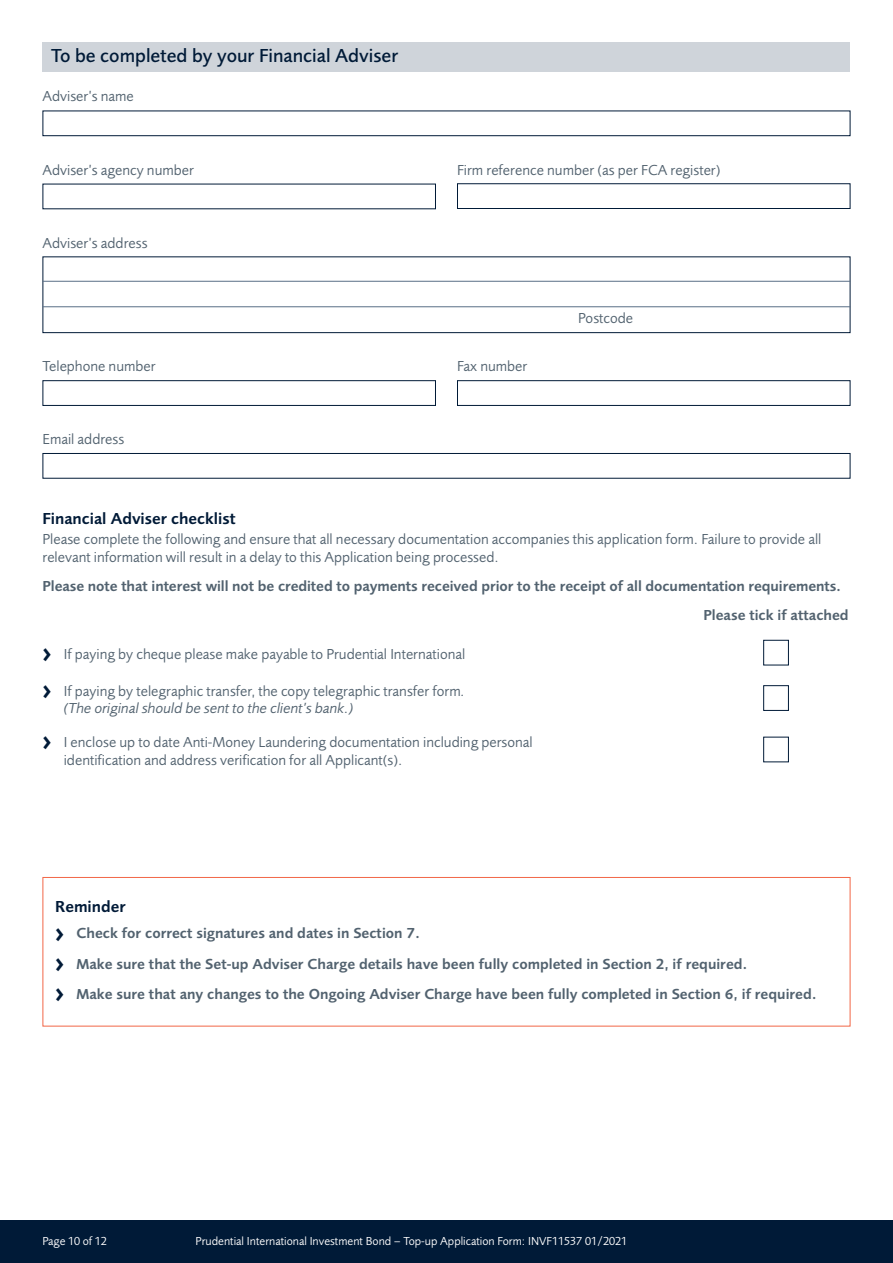
<style>
.page{position:relative;width:893px;height:1263px;background:#fff}
.page>*{position:absolute;margin:0;border:0;box-sizing:border-box;transform-origin:0 0}
.t1{font:500 19.5px "Pru Sans";color:#001a37}
.t2{font:600 16.5px "Pru Sans";color:#001a37}
.t3{font:15px/17.7px "Pru Sans";color:#52626f}
.t4{font:600 15px/30.5px "Pru Sans";color:#52626f}
.t5{font:12px "Pru Sans";color:#fff}
.s1{font-family:"Meta";font-weight:700;font-size:21px;color:#001a37}
.s2{font-style:italic}
</style>
<div class="page">
<div style="left:0;top:1220px;width:893px;height:43px;background:#001a37"></div>
<div style="left:43px;top:43px;width:807px;height:29px;background:#cfd4da"></div>
<div style="left:43px;top:111px;width:807px;height:25px;border:1px solid #001a37"></div>
<div style="left:43px;top:453px;width:807px;height:26px;border:1px solid #001a37"></div>
<div style="left:43px;top:256px;width:807px;height:77px;border:1px solid #001a37"></div>
<hr style="left:43px;top:281px;width:807px;height:1px;background:#596e86">
<hr style="left:43px;top:306px;width:807px;height:1px;background:#596e86">
<div style="left:43px;top:380px;width:393px;height:26px;border:1px solid #001a37"></div>
<div style="left:457px;top:380px;width:393px;height:26px;border:1px solid #001a37"></div>
<div style="left:763px;top:640px;width:26px;height:25px;border:1px solid #001a37"></div>
<div style="left:763px;top:685px;width:26px;height:26px;border:1px solid #001a37"></div>
<div style="left:43px;top:877px;width:807px;height:149px;border:1px solid #f26747"></div>
<div style="left:457px;top:183px;width:393px;height:26px;border:1px solid #001a37"></div>
<div style="left:763px;top:737px;width:26px;height:25px;border:1px solid #001a37"></div>
<h1 class="t1" style="left:51px;top:49px;width:349px">To be completed by your Financial Adviser</h1>
<p class="t3" style="left:43px;top:88px;width:93px">Adviser’s name</p>
<p class="t3" style="left:43px;top:162px;width:153px">Adviser’s agency number</p>
<p class="t3" style="left:43px;top:235px;width:107px">Adviser’s address</p>
<p class="t3" style="left:457px;top:162px;width:265px">Firm reference number (as per FCA register)</p>
<p class="t3" style="left:578px;top:311px;width:56px">Postcode</p>
<p class="t3" style="left:43px;top:359px;width:115px">Telephone number</p>
<p class="t3" style="left:457px;top:359px;width:72px">Fax number</p>
<p class="t3" style="left:43px;top:431px;width:83px">Email address</p>
<p class="t2" style="left:43px;top:512px;width:195px">Financial Adviser checklist</p>
<p class="t3" style="left:43px;top:531px;width:780px">Please complete the following and ensure that all necessary documentation accompanies this application form. Failure to provide all relevant information will result in a delay to this Application being processed.</p>
<p class="t4" style="left:43px;top:572px;width:800px">Please note that interest will not be credited to payments received prior to the receipt of all documentation requirements.</p>
<p class="t3" style="left:43px;top:646px;width:424px"><span class="s1">&gt;</span> If paying by cheque please make payable to Prudential International</p>
<p class="t3" style="left:64px;top:683px;width:403px;text-indent:-21px"><span class="s1">&gt;</span> If paying by telegraphic transfer, the copy telegraphic transfer form<span class="s2">. (The original should be sent to the client’s bank.)</span></p>
<p class="t3" style="left:64px;top:735px;width:470px;text-indent:-21px"><span class="s1">&gt;</span> I enclose up to date Anti-Money Laundering documentation including personal identification and address verification for all Applicant(s).</p>
<p class="t4" style="left:703px;top:601px;width:147px">Please tick if attached</p>
<p class="t2" style="left:55px;top:900px;width:72px">Reminder</p>
<p class="t4" style="left:55px;top:919px;width:763px"><span class="s1">&gt;</span> Check for correct signatures and dates in Section 7.<br><span class="s1">&gt;</span> Make sure that the Set-up Adviser Charge details have been fully completed in Section 2, if required.<br><span class="s1">&gt;</span> Make sure that any changes to the Ongoing Adviser Charge have been fully completed in Section 6, if required.</p>
<p class="t5" style="left:43px;top:1236px;width:66px">Page 10 of 12</p>
<p class="t5" style="left:196px;top:1236px;width:433px">Prudential International Investment Bond – Top-up Application Form: INVF11537 01/2021</p>
</div>
